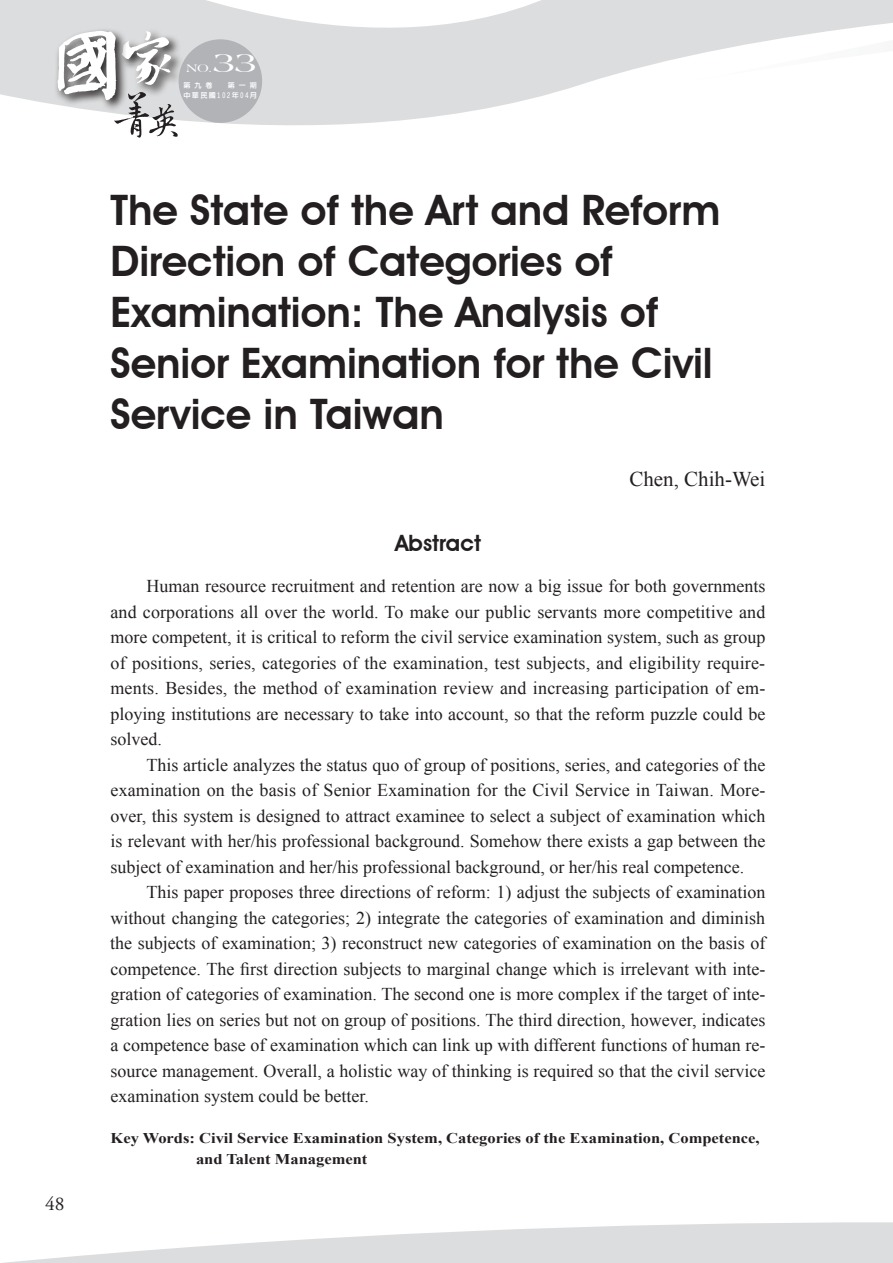
<style>
.page{position:relative;width:893px;height:1263px;background:#fff}
.page>*{position:absolute;margin:0;border:0;box-sizing:border-box;transform-origin:0 0}
.t1{font:600 42px/51px "Avant Garde IT Cby BT";color:#231f20}
.t2{font:28.35px "Americana BT";color:#fff;scale:1.27 1}
.t3{font:600 22.5px "Avant Garde IT Cby BT";color:#231f20}
.t4{font:21px "Times New Roman";color:#231f20}
.t5{font:19.5px "Adobe Garamond Pro";color:#231f20}
.t6{font:18px/25.5px "Times New Roman";color:#231f20;text-align:justify}
.t7{font:700 14.85px/21px "Times New Roman";color:#231f20;scale:1.11 1}
.t8{font:11.4px "Americana BT";color:#fff;scale:1.27 1}
.t9{font:800 7.2px/10.4px "AR Hei B5";letter-spacing:.18em;color:#fff}
</style>
<div class="page">
<svg style="left:0;top:0;width:621px;height:104px;background:#e0e1e2"></svg>
<svg style="left:621px;top:0;width:272px;height:73px"></svg>
<svg style="left:54px;top:27px;width:3px;height:78px"></svg>
<svg style="left:57px;top:0;width:513px;height:138px"></svg>
<div style="left:179px;top:39px;width:83px;height:84px;background:#b2b3b7;border-radius:50%"></div>
<svg style="left:3px;top:1222px;width:890px;height:41px"></svg>
<p class="t5" style="left:45px;top:1192px;width:21px">48</p>
<p class="t8" style="left:186px;top:62px;width:22px">NO.</p>
<h2 class="t2" style="left:213px;top:46px;width:37px">33</h2>
<p class="t9" style="left:183px;top:80px;width:75px">第九卷　第一期中華民國102年04月</p>
<h1 class="t1" style="left:111px;top:185px;width:611px">The State of the Art and Reform<br>Direction of Categories of<br>Examination: The Analysis of<br>Senior Examination for the Civil<br>Service in Taiwan</h1>
<p class="t4" style="left:629px;top:465px;width:137px">Chen, Chih-Wei</p>
<p class="t3" style="left:395px;top:530px;width:87px">Abstract</p>
<p class="t6" style="left:110px;top:573px;width:657px;text-indent:36px">Human resource recruitment and retention are now a big issue for both governments and corporations all over the world. To make our public servants more competitive and more competent, it is critical to reform the civil service examination system, such as group of positions, series, categories of the examination, test subjects, and eligibility require&shy;ments. Besides, the method of examination review and increasing participation of em&shy;ploying institutions are necessary to take into account, so that the reform puzzle could be solved.</p>
<p class="t6" style="left:111px;top:752px;width:656px;text-indent:36px">This article analyzes the status quo of group of positions, series, and categories of the examination on the basis of Senior Examination for the Civil Service in Taiwan. More&shy;over, this system is designed to attract examinee to select a subject of examination which is relevant with her/his professional background. Somehow there exists a gap between the subject of examination and her/his professional background, or her/his real competence.</p>
<p class="t6" style="left:110px;top:879px;width:657px;text-indent:36px">This paper proposes three directions of reform: 1) adjust the subjects of examination without changing the categories; 2) integrate the categories of examination and diminish the subjects of examination; 3) reconstruct new categories of examination on the basis of competence. The first direction subjects to marginal change which is irrelevant with inte&shy;gration of categories of examination. The second one is more complex if the target of inte&shy;gration lies on series but not on group of positions. The third direction, however, indicates a competence base of examination which can link up with different functions of human re&shy;source management. Overall, a holistic way of thinking is required so that the civil service examination system could be better.</p>
<p class="t7" style="left:196px;top:1128px;width:509px;text-indent:-85px">Key Words: Civil Service Examination System, Categories of the Examination, Competence, and Talent Management</p>
</div>
